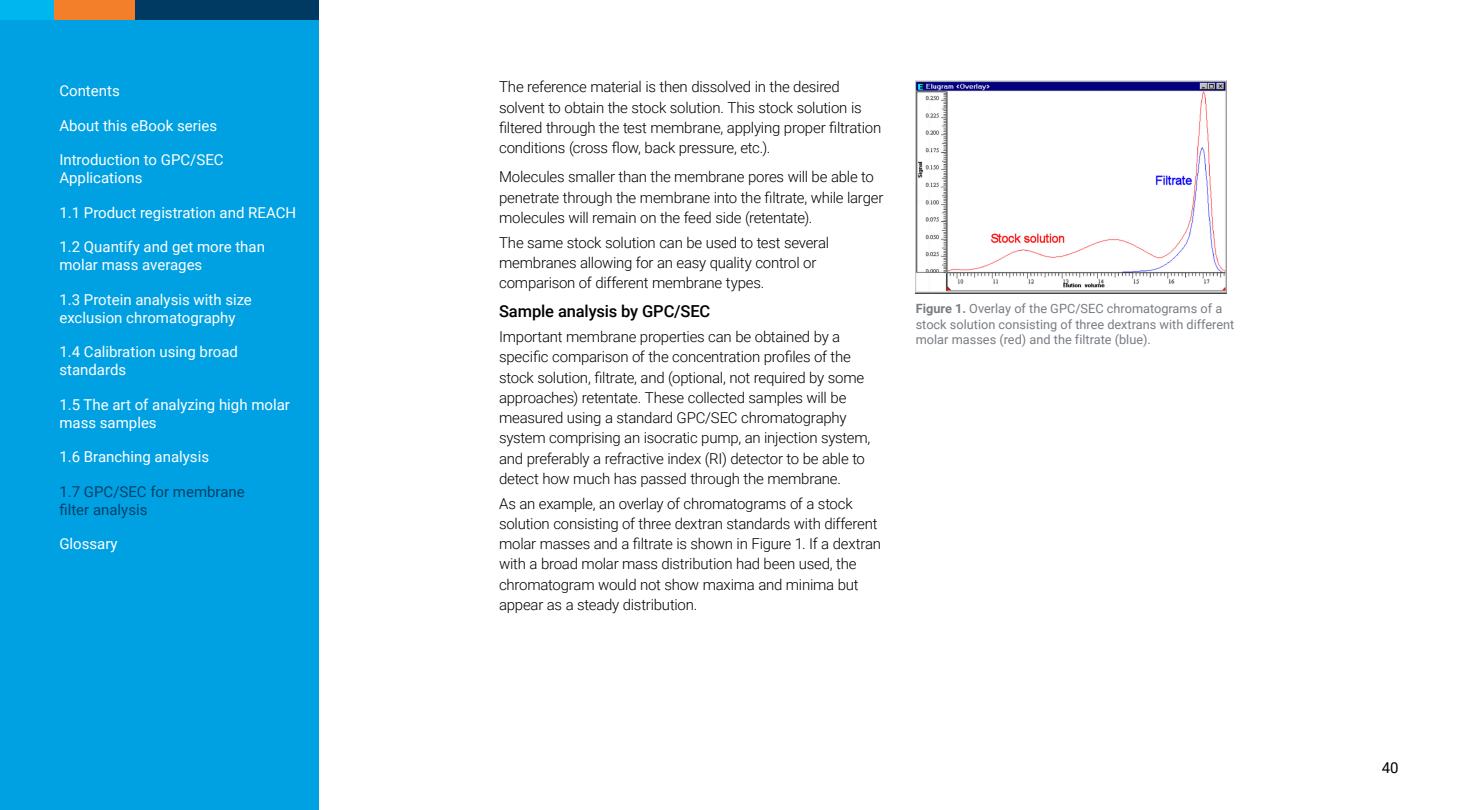
<style>
.page{position:relative;width:1458px;height:810px;background:#fff}
.page>*{position:absolute;margin:0;border:0;box-sizing:border-box;transform-origin:0 0}
.t1{font:500 16.5px "Roboto";letter-spacing:-.01em;color:#000}
.t2{font:300 15px/20.2px "Roboto";letter-spacing:-.015em;color:#000}
.Side_TOC{font:15px/18px "Roboto";color:#fff}
.Side_TOC-2{font:15px/18px "Roboto";color:#00426a}
.t3{font:15px "Roboto";color:#000}
.BROCHURE_caption_gray{font:12.75px/15.3px "Roboto";color:#787d83}
.s1{font-weight:700}
</style>
<div class="page">
<div style="left:0;top:0;width:319px;height:810px;background:#00a1e3"></div>
<div style="left:0;top:0;width:54px;height:20px;background:#00b6ef"></div>
<div style="left:54px;top:0;width:81px;height:20px;background:#f47f2a"></div>
<div style="left:135px;top:0;width:184px;height:20px;background:#003a63"></div>
<img style="left:916px;top:80px;width:311px;height:213px">
<p class="Side_TOC" style="left:59px;top:81px;width:62px">Contents</p>
<p class="Side_TOC" style="left:59px;top:116px;width:159px">About this eBook series</p>
<p class="Side_TOC" style="left:59px;top:150px;width:166px">Introduction to GPC/SEC<br>Applications</p>
<p class="Side_TOC" style="left:59px;top:203px;width:238px">1.1 Product registration and REACH</p>
<p class="Side_TOC" style="left:59px;top:237px;width:207px">1.2 Quantify and get more than molar mass averages</p>
<p class="Side_TOC" style="left:59px;top:290px;width:194px">1.3 Protein analysis with size exclusion chromatography</p>
<p class="Side_TOC" style="left:59px;top:342px;width:180px">1.4 Calibration using broad standards</p>
<p class="Side_TOC" style="left:59px;top:395px;width:232px">1.5 The art of analyzing high molar mass samples</p>
<p class="Side_TOC" style="left:59px;top:447px;width:151px">1.6 Branching analysis</p>
<p class="Side_TOC-2" style="left:59px;top:482px;width:187px">1.7 GPC/SEC for membrane filter analysis</p>
<p class="Side_TOC" style="left:59px;top:534px;width:60px">Glossary</p>
<p class="t2" style="left:499px;top:76px;width:384px">The reference material is then dissolved in the desired solvent to obtain the stock solution. This stock solution is filtered through the test membrane, applying proper filtration conditions (cross flow, back pressure, etc.).</p>
<p class="t2" style="left:499px;top:166px;width:386px">Molecules smaller than the membrane pores will be able to penetrate through the membrane into the filtrate, while larger molecules will remain on the feed side (retentate).</p>
<p class="t2" style="left:499px;top:231px;width:332px">The same stock solution can be used to test several membranes allowing for an easy quality control or comparison of different membrane types.</p>
<p class="t1" style="left:499px;top:300px;width:213px">Sample analysis by GPC/SEC</p>
<p class="t2" style="left:499px;top:326px;width:373px">Important membrane properties can be obtained by a specific comparison of the concentration profiles of the stock solution, filtrate, and (optional, not required by some approaches) retentate. These collected samples will be measured using a standard GPC/SEC chromatography system comprising an isocratic pump, an injection system, and preferably a refractive index (RI) detector to be able to detect how much has passed through the membrane.</p>
<p class="t2" style="left:499px;top:492px;width:384px">As an example, an overlay of chromatograms of a stock solution consisting of three dextran standards with different molar masses and a filtrate is shown in Figure 1. If a dextran with a broad molar mass distribution had been used, the chromatogram would not show maxima and minima but appear as a steady distribution.</p>
<p class="BROCHURE_caption_gray" style="left:916px;top:301px;width:320px"><span class="s1">Figure 1.</span> Overlay of the GPC/SEC chromatograms of a stock solution consisting of three dextrans with different molar masses (red) and the filtrate (blue).</p>
<p class="t3" style="left:1382px;top:757px;width:18px">40</p>
</div>
